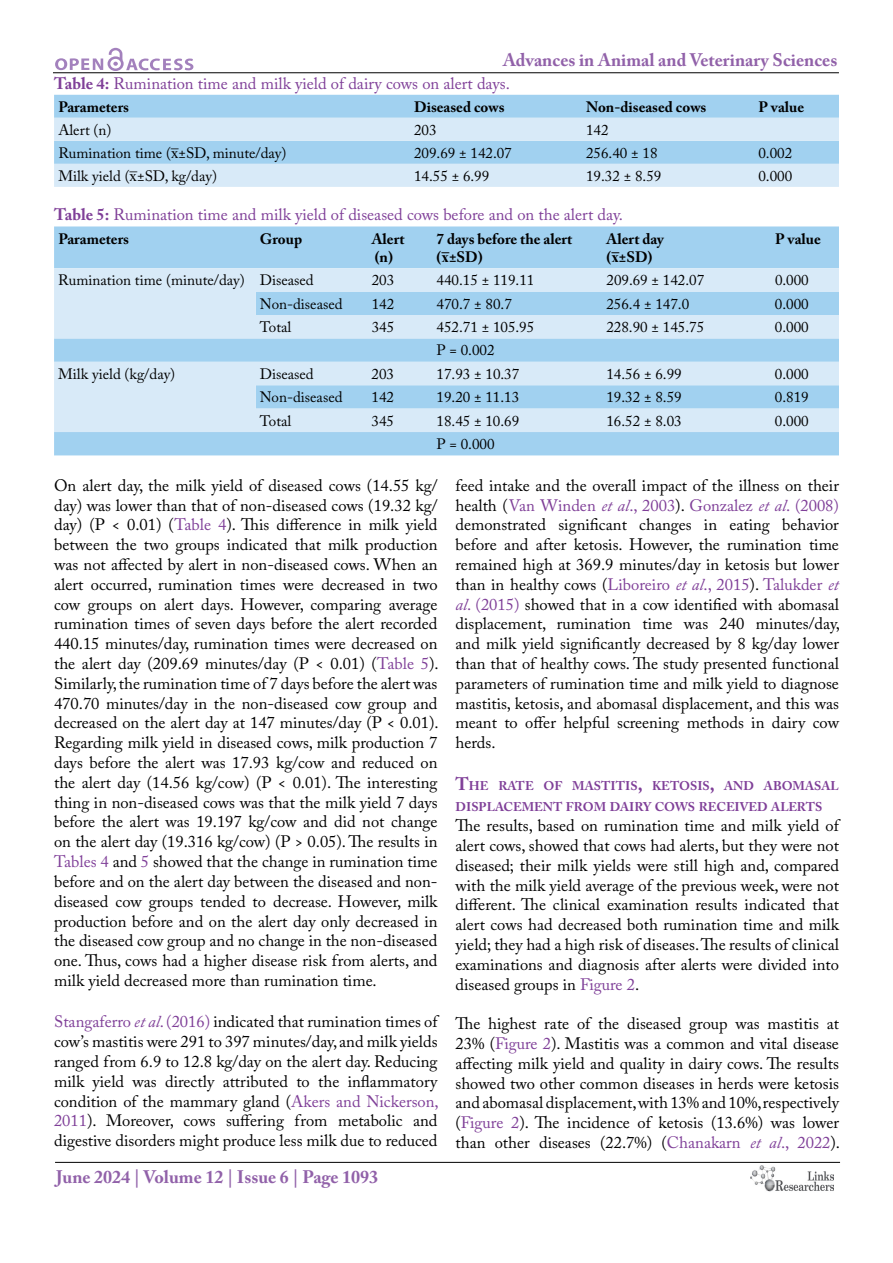
<style>
.page{position:relative;width:893px;height:1263px;background:#fff}
.page>*{position:absolute;margin:0;border:0;box-sizing:border-box;transform-origin:0 0}
.t1{font:700 18px "Adobe Caslon Pro";color:#9161a9}
.t2{font:16.5px/19.8px "Adobe Caslon Pro";color:#000;text-align:justify}
.t3{font:16.5px "Adobe Caslon Pro";color:#7f3f98}
.t4{font:15px "Adobe Caslon Pro";color:#000}
.t5{font:700 15px/18px "Adobe Caslon Pro";color:#000}
.t6{font:700 12.6px/21.6px "Adobe Caslon Pro";color:#7f3f98}
.s1{font-weight:700}
.s2{font-family:"Times New Roman"}
.s3{color:#7f3f98}
.s4{font-style:italic;color:#7f3f98}
.s5{font-size:18px}
</style>
<div class="page">
<hr style="left:53px;top:72px;width:786px;height:1px;background:#000">
<hr style="left:55px;top:1162px;width:785px;height:1px;background:#000">
<svg style="left:55px;top:48px;width:138px;height:23px"></svg>
<img style="left:750px;top:1166px;width:83px;height:26px">
<div style="left:54px;top:95px;width:785px;height:23px;background:#a1d1f0"></div>
<svg style="left:54px;top:118px;width:785px;height:69px;background:#c6e1f5"></svg>
<div style="left:54px;top:226px;width:785px;height:229px;background:#a1d1f0"></div>
<svg style="left:54px;top:268px;width:785px;height:164px;background:#c5e1f5"></svg>
<p class="t1" style="left:503px;top:50px;width:336px">Advances in Animal and Veterinary Sciences</p>
<p class="t3" style="left:54px;top:73px;width:457px"><span class="s1">Table 4:</span> Rumination time and milk yield of dairy cows on alert days.</p>
<p class="t5" style="left:58px;top:98px;width:72px">Parameters</p>
<p class="t5" style="left:414px;top:98px;width:92px">Diseased cows</p>
<p class="t5" style="left:586px;top:98px;width:122px">Non-diseased cows</p>
<p class="t5" style="left:758px;top:98px;width:47px">P value</p>
<p class="t4" style="left:58px;top:121px;width:55px">Alert (n)</p>
<p class="t4" style="left:414px;top:121px;width:24px">203</p>
<p class="t4" style="left:586px;top:121px;width:24px">142</p>
<p class="t4" style="left:58px;top:144px;width:230px">Rumination time (<span class="s2">x̅</span>±SD, minute/day)</p>
<p class="t4" style="left:414px;top:144px;width:99px">209.69 ± 142.07</p>
<p class="t4" style="left:586px;top:144px;width:73px">256.40 ± 18</p>
<p class="t4" style="left:758px;top:144px;width:35px">0.002</p>
<p class="t4" style="left:58px;top:167px;width:160px">Milk yield (<span class="s2">x̅</span>±SD, kg/day)</p>
<p class="t4" style="left:414px;top:167px;width:77px">14.55 ± 6.99</p>
<p class="t4" style="left:586px;top:167px;width:77px">19.32 ± 8.59</p>
<p class="t4" style="left:758px;top:167px;width:35px">0.000</p>
<p class="t3" style="left:54px;top:205px;width:570px"><span class="s1">Table 5:</span> Rumination time and milk yield of diseased cows before and on the alert day.</p>
<p class="t5" style="left:58px;top:229px;width:72px">Parameters</p>
<p class="t5" style="left:260px;top:229px;width:44px">Group</p>
<p class="t5" style="left:372px;top:229px;width:34px">Alert (n)</p>
<p class="t5" style="left:437px;top:229px;width:137px">7 days before the alert (<span class="s2">x̅</span>±SD)</p>
<p class="t5" style="left:606px;top:229px;width:59px">Alert day (<span class="s2">x̅</span>±SD)</p>
<p class="t5" style="left:775px;top:229px;width:47px">P value</p>
<p class="t4" style="left:58px;top:271px;width:257px">Rumination time (minute/day) Diseased</p>
<p class="t4" style="left:372px;top:271px;width:24px">203</p>
<p class="t4" style="left:437px;top:271px;width:99px">440.15 ± 119.11</p>
<p class="t4" style="left:606px;top:271px;width:99px">209.69 ± 142.07</p>
<p class="t4" style="left:775px;top:271px;width:35px">0.000</p>
<p class="t4" style="left:260px;top:295px;width:84px">Non-diseased</p>
<p class="t4" style="left:372px;top:295px;width:24px">142</p>
<p class="t4" style="left:437px;top:295px;width:77px">470.7 ± 80.7</p>
<p class="t4" style="left:606px;top:295px;width:84px">256.4 ± 147.0</p>
<p class="t4" style="left:775px;top:295px;width:35px">0.000</p>
<p class="t4" style="left:260px;top:318px;width:33px">Total</p>
<p class="t4" style="left:372px;top:318px;width:24px">345</p>
<p class="t4" style="left:437px;top:318px;width:99px">452.71 ± 105.95</p>
<p class="t4" style="left:606px;top:318px;width:99px">228.90 ± 145.75</p>
<p class="t4" style="left:775px;top:318px;width:35px">0.000</p>
<p class="t4" style="left:437px;top:341px;width:60px">P = 0.002</p>
<p class="t4" style="left:58px;top:365px;width:118px">Milk yield (kg/day)</p>
<p class="t4" style="left:260px;top:365px;width:55px">Diseased</p>
<p class="t4" style="left:372px;top:365px;width:24px">203</p>
<p class="t4" style="left:437px;top:365px;width:84px">17.93 ± 10.37</p>
<p class="t4" style="left:606px;top:365px;width:77px">14.56 ± 6.99</p>
<p class="t4" style="left:775px;top:365px;width:35px">0.000</p>
<p class="t4" style="left:260px;top:388px;width:84px">Non-diseased</p>
<p class="t4" style="left:372px;top:388px;width:24px">142</p>
<p class="t4" style="left:437px;top:388px;width:84px">19.20 ± 11.13</p>
<p class="t4" style="left:606px;top:388px;width:77px">19.32 ± 8.59</p>
<p class="t4" style="left:775px;top:388px;width:35px">0.819</p>
<p class="t4" style="left:260px;top:412px;width:33px">Total</p>
<p class="t4" style="left:372px;top:412px;width:24px">345</p>
<p class="t4" style="left:436px;top:412px;width:84px">18.45 ± 10.69</p>
<p class="t4" style="left:606px;top:412px;width:77px">16.52 ± 8.03</p>
<p class="t4" style="left:775px;top:412px;width:35px">0.000</p>
<p class="t4" style="left:436px;top:435px;width:60px">P = 0.000</p>
<p class="t2" style="left:54px;top:475px;width:386px">On alert day, the milk yield of diseased cows (14.55 kg/ day) was lower than that of non-diseased cows (19.32 kg/ day) (P &lt; 0.01) (<span class="s3">Table 4</span>). This difference in milk yield between the two groups indicated that milk production was not affected by alert in non-diseased cows. When an alert occurred, rumination times were decreased in two cow groups on alert days. However, comparing average rumination times of seven days before the alert recorded 440.15 minutes/day, rumination times were decreased on the alert day (209.69 minutes/day (P &lt; 0.01) (<span class="s3">Table 5</span>).<br>Similarly, the rumination time of 7 days before the alert was 470.70 minutes/day in the non-diseased cow group and decreased on the alert day at 147 minutes/day (P &lt; 0.01).<br>Regarding milk yield in diseased cows, milk production 7 days before the alert was 17.93 kg/cow and reduced on the alert day (14.56 kg/cow) (P &lt; 0.01). The interesting thing in non-diseased cows was that the milk yield 7 days before the alert was 19.197 kg/cow and did not change on the alert day (19.316 kg/cow) (P &gt; 0.05). The results in <span class="s3">Tables 4</span> and <span class="s3">5</span> showed that the change in rumination time before and on the alert day between the diseased and non&shy;diseased cow groups tended to decrease. However, milk production before and on the alert day only decreased in the diseased cow group and no change in the non-diseased one. Thus, cows had a higher disease risk from alerts, and milk yield decreased more than rumination time.</p>
<p class="t2" style="left:54px;top:1012px;width:386px"><span class="s3">Stangaferro</span> <span class="s4">et al</span><span class="s3">. (2016)</span> indicated that rumination times of cow’s mastitis were 291 to 397 minutes/day, and milk yields ranged from 6.9 to 12.8 kg/day on the alert day. Reducing milk yield was directly attributed to the inflammatory condition of the mammary gland (<span class="s3">Akers and Nickerson, 2011</span>). Moreover, cows suffering from metabolic and digestive disorders might produce less milk due to reduced</p>
<p class="t2" style="left:455px;top:475px;width:386px">feed intake and the overall impact of the illness on their health (<span class="s3">Van Winden</span> <span class="s4">et al</span><span class="s3">., 2003</span>). <span class="s3">Gonzalez</span> <span class="s4">et al</span><span class="s3">. (2008) </span>demonstrated significant changes in eating behavior before and after ketosis. However, the rumination time remained high at 369.9 minutes/day in ketosis but lower than in healthy cows (<span class="s3">Liboreiro</span> <span class="s4">et al</span><span class="s3">., 2015</span>). <span class="s3">Talukder</span> <span class="s4">et al</span><span class="s3">. (2015)</span> showed that in a cow identified with abomasal displacement, rumination time was 240 minutes/day, and milk yield significantly decreased by 8 kg/day lower than that of healthy cows. The study presented functional parameters of rumination time and milk yield to diagnose mastitis, ketosis, and abomasal displacement, and this was meant to offer helpful screening methods in dairy cow herds.</p>
<p class="t6" style="left:455px;top:774px;width:385px"><span class="s5">T</span>HE RATE OF MASTITIS<span class="s5">,</span> KETOSIS<span class="s5">,</span> AND ABOMASAL<br>DISPLACEMENT FROM DAIRY COWS RECEIVED ALERTS</p>
<p class="t2" style="left:455px;top:815px;width:385px">The results, based on rumination time and milk yield of alert cows, showed that cows had alerts, but they were not diseased; their milk yields were still high and, compared with the milk yield average of the previous week, were not different. The clinical examination results indicated that alert cows had decreased both rumination time and milk yield; they had a high risk of diseases. The results of clinical examinations and diagnosis after alerts were divided into diseased groups in <span class="s3">Figure 2</span>.</p>
<p class="t2" style="left:455px;top:1013px;width:386px">The highest rate of the diseased group was mastitis at 23% (<span class="s3">Figure 2</span>). Mastitis was a common and vital disease affecting milk yield and quality in dairy cows. The results showed two other common diseases in herds were ketosis and abomasal displacement, with 13% and 10%, respectively (<span class="s3">Figure 2</span>). The incidence of ketosis (13.6%) was lower than other diseases (22.7%) (<span class="s3">Chanakarn</span> <span class="s4">et al</span><span class="s3">., 2022</span>).</p>
<p class="t1" style="left:56px;top:1166px;width:324px">June 2024 | Volume 12 | Issue 6 | Page 1093</p>
</div>
